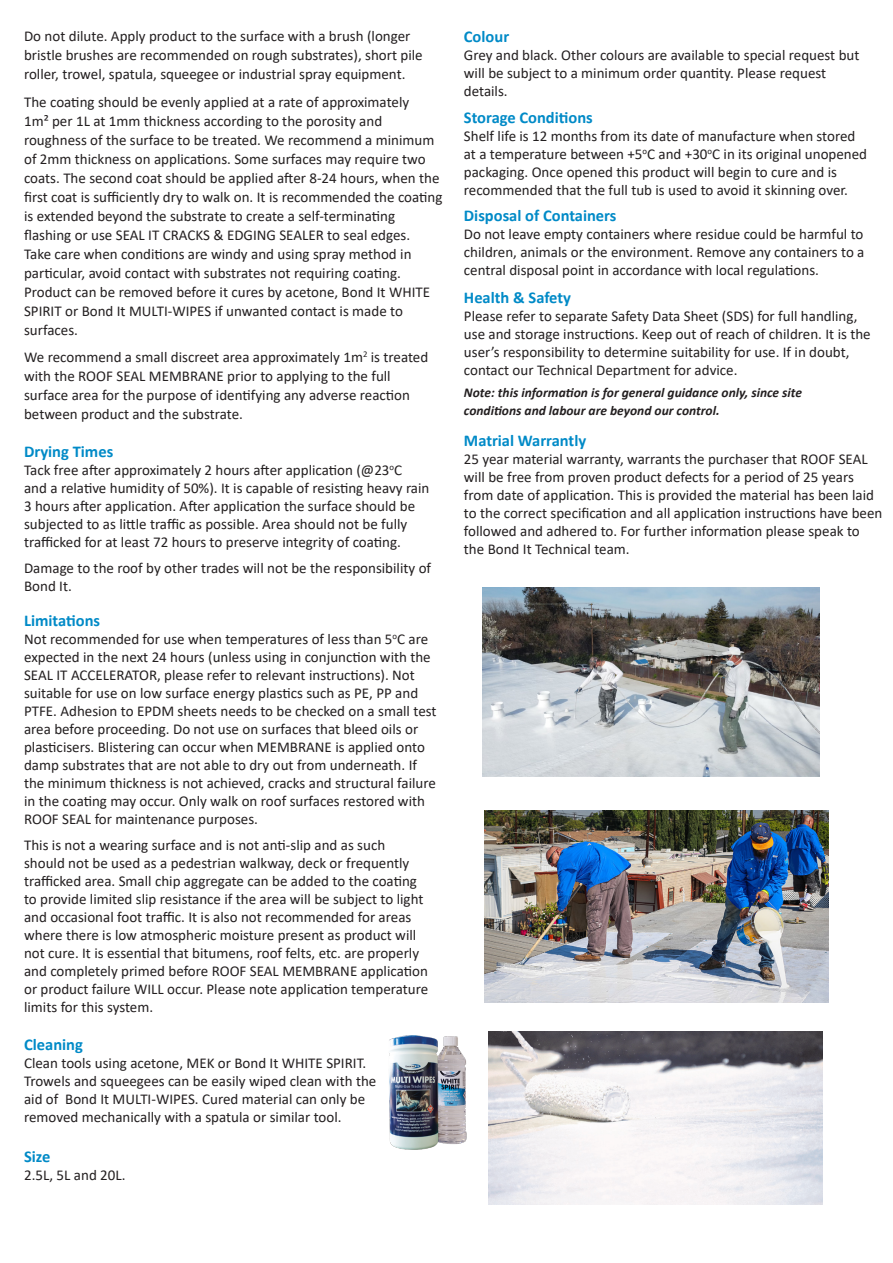
<style>
.page{position:relative;width:893px;height:1263px;background:#fff}
.page>*{position:absolute;margin:0;border:0;box-sizing:border-box;transform-origin:0 0}
.t1{font:700 16.5px "Calibri";color:#008ac7}
.t2{font:15px/18px "Calibri";color:#231f20}
.t3{font:italic 700 13.5px/18px "Calibri";color:#231f20}
</style>
<div class="page">
<img style="left:483px;top:587px;width:336px;height:189px">
<img style="left:484px;top:810px;width:344px;height:192px">
<img style="left:489px;top:1032px;width:334px;height:172px">
<img style="left:488px;top:1032px;width:26px;height:123px">
<img style="left:389px;top:1035px;width:78px;height:115px">
<p class="t2" style="left:24px;top:27px;width:388px">Do not dilute. Apply product to the surface with a brush (longer</p>
<p class="t2" style="left:24px;top:46px;width:400px">bristle brushes are recommended on rough substrates), short pile</p>
<p class="t2" style="left:24px;top:65px;width:383px">roller, trowel, spatula, squeegee or industrial spray equipment.</p>
<p class="t2" style="left:24px;top:92px;width:387px">The coating should be evenly applied at a rate of approximately</p>
<p class="t2" style="left:24px;top:111px;width:360px">1m² per 1L at 1mm thickness according to the porosity and</p>
<p class="t2" style="left:24px;top:130px;width:412px">roughness of the surface to be treated. We recommend a minimum</p>
<p class="t2" style="left:24px;top:149px;width:403px">of 2mm thickness on applications. Some surfaces may require two</p>
<p class="t2" style="left:24px;top:168px;width:417px">coats. The second coat should be applied after 8-24 hours, when the</p>
<p class="t2" style="left:24px;top:187px;width:420px">first coat is sufficiently dry to walk on. It is recommended the coating</p>
<p class="t2" style="left:24px;top:206px;width:373px">is extended beyond the substrate to create a self-terminating</p>
<p class="t2" style="left:24px;top:226px;width:388px">flashing or use SEAL IT CRACKS &amp; EDGING SEALER to seal edges.</p>
<p class="t2" style="left:24px;top:245px;width:389px">Take care when conditions are windy and using spray method in</p>
<p class="t2" style="left:24px;top:264px;width:378px">particular, avoid contact with substrates not requiring coating.</p>
<p class="t2" style="left:24px;top:283px;width:408px">Product can be removed before it cures by acetone, Bond It WHITE</p>
<p class="t2" style="left:24px;top:302px;width:380px">SPIRIT or Bond It MULTI-WIPES if unwanted contact is made to</p>
<p class="t2" style="left:24px;top:321px;width:55px">surfaces.</p>
<p class="t2" style="left:24px;top:348px;width:406px">We recommend a small discreet area approximately 1m<sup>2</sup> is treated</p>
<p class="t2" style="left:24px;top:367px;width:368px">with the ROOF SEAL MEMBRANE prior to applying to the full</p>
<p class="t2" style="left:24px;top:386px;width:387px">surface area for the purpose of identifying any adverse reaction</p>
<p class="t2" style="left:24px;top:405px;width:220px">between product and the substrate.</p>
<p class="t1" style="left:24px;top:440px;width:91px">Drying Times</p>
<p class="t2" style="left:24px;top:460px;width:380px">Tack free after approximately 2 hours after application (@23<sup>o</sup>C</p>
<p class="t2" style="left:24px;top:478px;width:407px">and a relative humidity of 50%). It is capable of resisting heavy rain 3 hours after application. After application the surface should be subjected to as little traffic as possible. Area should not be fully trafficked for at least 72 hours to preserve integrity of coating.</p>
<p class="t2" style="left:24px;top:559px;width:409px">Damage to the roof by other trades will not be the responsibility of<br>Bond It.</p>
<p class="t1" style="left:24px;top:609px;width:78px">Limitations</p>
<p class="t2" style="left:24px;top:629px;width:414px">Not recommended for use when temperatures of less than 5<sup>o</sup>C are expected in the next 24 hours (unless using in conjunction with the SEAL IT ACCELERATOR, please refer to relevant instructions). Not suitable for use on low surface energy plastics such as PE, PP and PTFE. Adhesion to EPDM sheets needs to be checked on a small test area before proceeding. Do not use on surfaces that bleed oils or plasticisers. Blistering can occur when MEMBRANE is applied onto damp substrates that are not able to dry out from underneath. If the minimum thickness is not achieved, cracks and structural failure in the coating may occur. Only walk on roof surfaces restored with ROOF SEAL for maintenance purposes.</p>
<p class="t2" style="left:24px;top:836px;width:363px">This is not a wearing surface and is not anti-slip and as such</p>
<p class="t2" style="left:24px;top:854px;width:387px">should not be used as a pedestrian walkway, deck or frequently</p>
<p class="t2" style="left:24px;top:872px;width:394px">trafficked area. Small chip aggregate can be added to the coating</p>
<p class="t2" style="left:24px;top:890px;width:401px">to provide limited slip resistance if the area will be subject to light</p>
<p class="t2" style="left:24px;top:908px;width:389px">and occasional foot traffic. It is also not recommended for areas</p>
<p class="t2" style="left:24px;top:926px;width:394px">where there is low atmospheric moisture present as product will</p>
<p class="t2" style="left:24px;top:944px;width:397px">not cure. It is essential that bitumens, roof felts, etc. are properly</p>
<p class="t2" style="left:24px;top:962px;width:406px;text-align:justify">and completely primed before ROOF SEAL MEMBRANE application or product failure WILL occur. Please note application temperature limits for this system.</p>
<p class="t1" style="left:24px;top:1033px;width:60px">Cleaning</p>
<p class="t2" style="left:24px;top:1054px;width:344px">Clean tools using acetone, MEK or Bond It WHITE SPIRIT.</p>
<p class="t2" style="left:24px;top:1072px;width:354px">Trowels and squeegees can be easily wiped clean with the</p>
<p class="t2" style="left:24px;top:1090px;width:343px">aid of Bond It MULTI-WIPES. Cured material can only be</p>
<p class="t2" style="left:24px;top:1108px;width:319px">removed mechanically with a spatula or similar tool.</p>
<p class="t1" style="left:24px;top:1144px;width:28px">Size</p>
<p class="t2" style="left:24px;top:1165px;width:103px">2.5L, 5L and 20L.</p>
<p class="t1" style="left:464px;top:25px;width:47px">Colour</p>
<p class="t2" style="left:464px;top:46px;width:397px">Grey and black. Other colours are available to special request but</p>
<p class="t2" style="left:464px;top:64px;width:364px">will be subject to a minimum order quantity. Please request</p>
<p class="t2" style="left:464px;top:82px;width:45px">details.</p>
<p class="t1" style="left:464px;top:106px;width:130px">Storage Conditions</p>
<p class="t2" style="left:464px;top:127px;width:393px">Shelf life is 12 months from its date of manufacture when stored</p>
<p class="t2" style="left:464px;top:145px;width:405px">at a temperature between +5<sup>o</sup>C and +30<sup>o</sup>C in its original unopened packaging. Once opened this product will begin to cure and is</p>
<p class="t2" style="left:464px;top:181px;width:386px">recommended that the full tub is used to avoid it skinning over.</p>
<p class="t1" style="left:464px;top:203px;width:154px">Disposal of Containers</p>
<p class="t2" style="left:464px;top:224px;width:401px">Do not leave empty containers where residue could be harmful to</p>
<p class="t2" style="left:464px;top:242px;width:402px">children, animals or the environment. Remove any containers to a</p>
<p class="t2" style="left:464px;top:260px;width:357px">central disposal point in accordance with local regulations.</p>
<p class="t1" style="left:464px;top:286px;width:109px">Health &amp; Safety</p>
<p class="t2" style="left:464px;top:307px;width:408px">Please refer to separate Safety Data Sheet (SDS) for full handling, use and storage instructions. Keep out of reach of children. It is the user’s responsibility to determine suitability for use. If in doubt, contact our Technical Department for advice.</p>
<p class="t3" style="left:464px;top:383px;width:340px">Note: this information is for general guidance only, since site conditions and labour are beyond our control.</p>
<p class="t1" style="left:464px;top:428px;width:124px">Matrial Warrantly</p>
<p class="t2" style="left:464px;top:449px;width:420px">25 year material warranty, warrants the purchaser that ROOF SEAL will be free from proven product defects for a period of 25 years from date of application. This is provided the material has been laid to the correct specification and all application instructions have been followed and adhered to. For further information please speak to the Bond It Technical team.</p>
</div>
